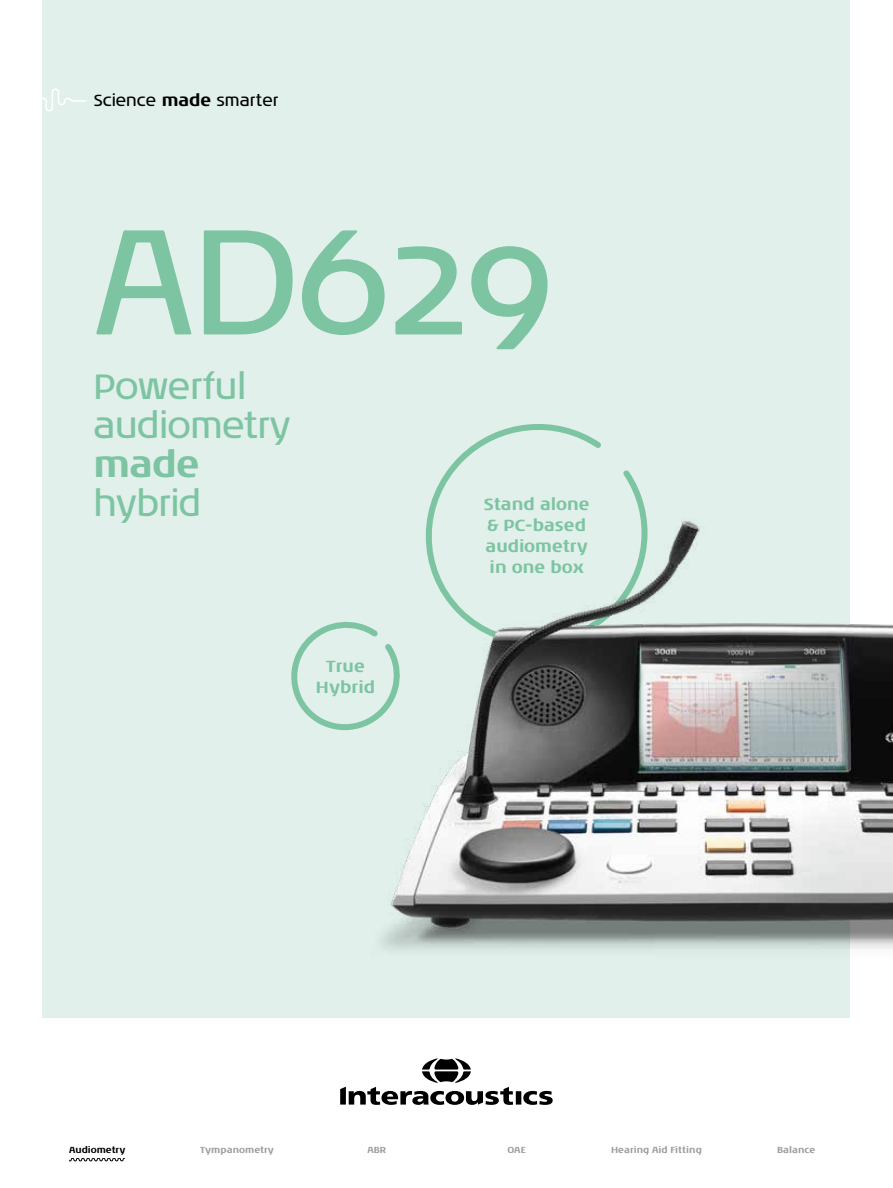
<style>
.page{position:relative;width:893px;height:1188px;background:#fff}
.page>*{position:absolute;margin:0;border:0;box-sizing:border-box;transform-origin:0 0}
.t1{font:153px "Noa LT Pro";letter-spacing:-.02em;color:#7dc4a3}
.t2{font:36px/39px "Noa LT Pro";letter-spacing:-.02em;color:#7dc4a3}
.t3{font:700 36px "Noa LT Pro";color:#7dc4a3}
.t4{font:700 16.5px/21px "Noa LT Pro";color:#7dc4a3}
.t5{font:16.5px "Noa LT Pro";color:#000}
.t6{font:700 9px "Noa LT Pro";letter-spacing:.005em;color:#9d9d9c}
.t7{font:700 9px "Noa LT Pro";color:#000}
.s1{font-weight:700}
</style>
<div class="page">
<div style="left:43px;top:0;width:807px;height:1018px;background:#e1f0ea"></div>
<svg style="left:445px;top:424px;width:186px;height:50px"></svg>
<svg style="left:340px;top:1058px;width:213px;height:47px"></svg>
<svg style="left:42px;top:88px;width:44px;height:24px"></svg>
<svg style="left:70px;top:1158px;width:55px;height:3px"></svg>
<svg style="left:291px;top:630px;width:27px;height:93px"></svg>
<img style="left:318px;top:474px;width:575px;height:476px">
<p class="t5" style="left:94px;top:89px;width:186px">Science <span class="s1">made</span> smarter</p>
<h1 class="t1" style="left:94px;top:175px;width:462px">AD629</h1>
<h2 class="t2" style="left:94px;top:366px;width:199px">Powerful audiometry</h2>
<h2 class="t3" style="left:94px;top:437px;width:108px">made</h2>
<h2 class="t2" style="left:94px;top:483px;width:109px">hybrid</h2>
<p class="t4" style="left:484px;top:492px;width:107px">Stand alone &amp; PC-based audiometry in one box</p>
<p class="t4" style="left:316px;top:655px;width:61px;text-align:center">True<br>Hybrid</p>
<p class="t7" style="left:69px;top:1142px;width:58px">Audiometry</p>
<p class="t6" style="left:200px;top:1142px;width:75px">Tympanometry</p>
<p class="t6" style="left:367px;top:1142px;width:20px">ABR</p>
<p class="t6" style="left:507px;top:1142px;width:20px">OAE</p>
<p class="t6" style="left:611px;top:1142px;width:92px">Hearing Aid Fitting</p>
<p class="t6" style="left:777px;top:1142px;width:40px">Balance</p>
</div>
